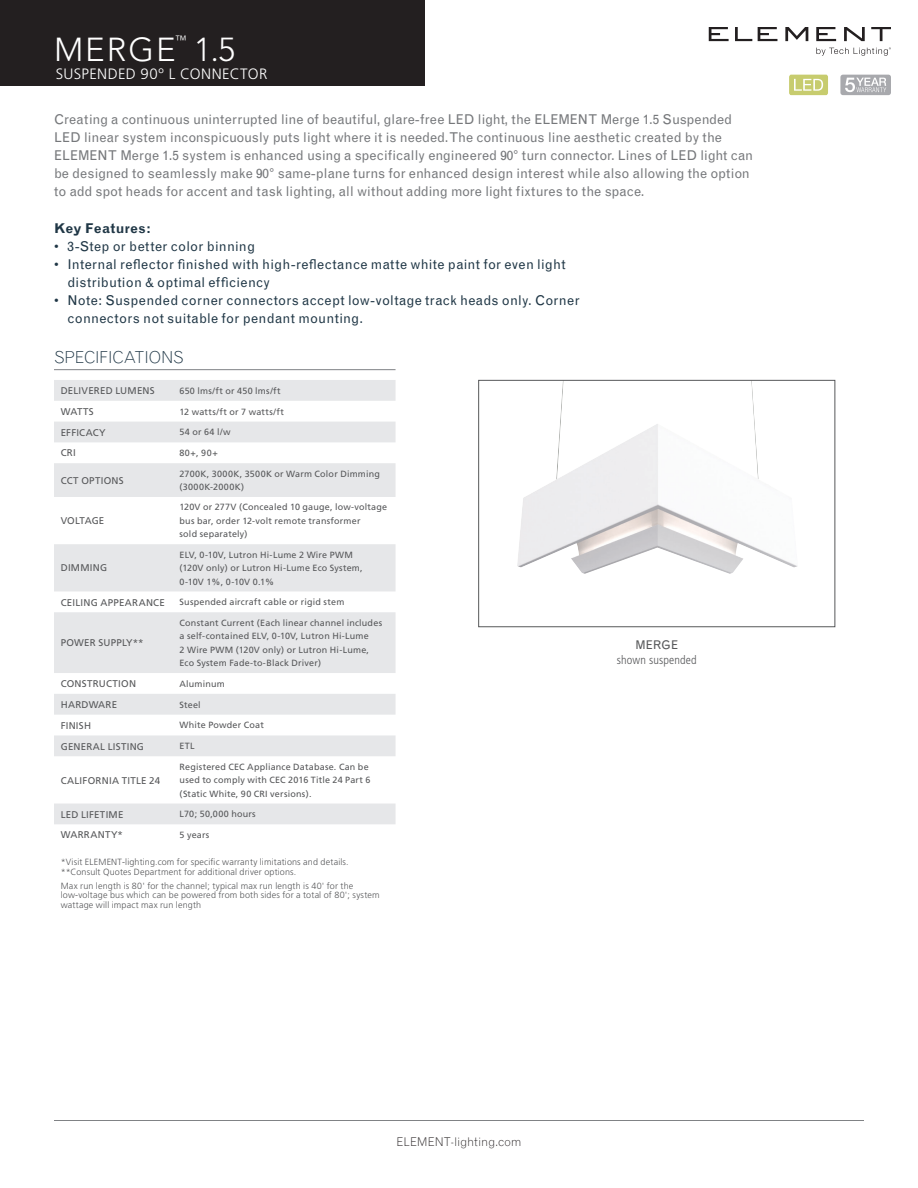
<style>
.page{position:relative;width:918px;height:1188px;background:#fff}
.page>*{position:absolute;margin:0;border:0;box-sizing:border-box;transform-origin:0 0}
.t1{font:300 33px "Avenir";letter-spacing:.06em;color:#fff}
.Spec_Header{font:300 16.5px "Grotesque";letter-spacing:-.015em;color:#203746}
.t2{font:300 15px "Frutiger";letter-spacing:.025em;color:#fff}
.t3{font:13.5px/18px "Grotesque";letter-spacing:-.005em;color:#76787b}
.t4{font:13.5px/18px "Grotesque";letter-spacing:.02em;color:#203746}
.t5{font:700 13.5px "Grotesque";letter-spacing:.02em;color:#203746}
.t6{font:300 12px "Grotesque";letter-spacing:-.01em;color:#231f20}
.t7{font:300 condensed 12px "Frutiger";letter-spacing:.01em;color:#57585a}
.t8{font:12px "Grotesque";letter-spacing:.01em;color:#57585a}
.t9{font:300 12px "Avenir";color:#fff}
.t10{font:9.75px "Frutiger";letter-spacing:.025em;color:#57585a}
.t11{font:9.75px "Frutiger";color:#57585a}
.Spec_Descriptions{font:9px/13.5px "Frutiger";letter-spacing:.02em;color:#57585a}
.t12{font:300 9px/9.8px "Frutiger";letter-spacing:.015em;color:#57585a}
</style>
<div class="page">
<div style="left:0;top:0;width:425px;height:86px;background:#231f20"></div>
<hr style="left:54px;top:1120px;width:810px;height:1px;background:#808285">
<div style="left:840px;top:75px;width:51px;height:20px;background:#a8a9ad;border-radius:3px"></div>
<svg style="left:845px;top:78px;width:41px;height:14px"></svg>
<div style="left:789px;top:75px;width:39px;height:20px;background:#c7cc6e;border-radius:2px"></div>
<svg style="left:794px;top:79px;width:29px;height:12px"></svg>
<svg style="left:709px;top:27px;width:20px;height:14px"></svg>
<svg style="left:735px;top:27px;width:17px;height:14px"></svg>
<svg style="left:758px;top:27px;width:19px;height:14px"></svg>
<svg style="left:785px;top:27px;width:23px;height:14px"></svg>
<svg style="left:816px;top:27px;width:20px;height:14px"></svg>
<svg style="left:844px;top:27px;width:21px;height:14px"></svg>
<svg style="left:871px;top:27px;width:20px;height:14px"></svg>
<svg style="left:816px;top:47px;width:75px;height:9px"></svg>
<img style="left:517px;top:382px;width:280px;height:192px">
<div style="left:478px;top:380px;width:357px;height:247px;border:1px solid #57585a"></div>
<svg style="left:54px;top:380px;width:342px;height:444px;fill:#e6e7e9"></svg>
<hr style="left:54px;top:369px;width:342px;height:1px;background:#808285">
<h1 class="t1" style="left:54px;top:31px;width:123px">MERGE</h1>
<h3 class="t9" style="left:175px;top:33px;width:13px">™</h3>
<h1 class="t1" style="left:194px;top:31px;width:43px">1.5</h1>
<h3 class="t2" style="left:56px;top:65px;width:213px">SUSPENDED 90º L CONNECTOR</h3>
<p class="t3" style="left:54px;top:110px;width:701px">Creating a continuous uninterrupted line of beautiful, glare-free LED light, the ELEMENT Merge 1.5 Suspended LED linear system inconspicuously puts light where it is needed. The continuous line aesthetic created by the ELEMENT Merge 1.5 system is enhanced using a specifically engineered 90° turn connector. Lines of LED light can be designed to seamlessly make 90° same-plane turns for enhanced design interest while also allowing the option to add spot heads for accent and task lighting, all without adding more light fixtures to the space.</p>
<p class="t5" style="left:54px;top:220px;width:98px">Key Features:</p>
<p class="t4" style="left:54px;top:237px;width:203px">• 3-Step or better color binning</p>
<p class="t4" style="left:68px;top:255px;width:500px;text-indent:-14px">• Internal reflector finished with high-reflectance matte white paint for even light distribution &amp; optimal efficiency</p>
<p class="t4" style="left:68px;top:291px;width:514px;text-indent:-14px">• Note: Suspended corner connectors accept low-voltage track heads only. Corner connectors not suitable for pendant mounting.</p>
<p class="Spec_Header" style="left:54px;top:347px;width:131px">SPECIFICATIONS</p>
<p class="t10" style="left:61px;top:385px;width:96px">DELIVERED LUMENS</p>
<p class="Spec_Descriptions" style="left:180px;top:384px;width:103px">650 lms/ft or 450 lms/ft</p>
<p class="t10" style="left:61px;top:406px;width:35px">WATTS</p>
<p class="Spec_Descriptions" style="left:180px;top:405px;width:106px">12 watts/ft or 7 watts/ft</p>
<p class="t10" style="left:61px;top:427px;width:47px">EFFICACY</p>
<p class="Spec_Descriptions" style="left:180px;top:426px;width:53px">54 or 64 l/w</p>
<p class="t10" style="left:61px;top:447px;width:17px">CRI</p>
<p class="Spec_Descriptions" style="left:180px;top:446px;width:40px">80+, 90+</p>
<p class="t10" style="left:61px;top:475px;width:65px">CCT OPTIONS</p>
<p class="Spec_Descriptions" style="left:180px;top:467px;width:202px">2700K, 3000K, 3500K or Warm Color Dimming (3000K-2000K)</p>
<p class="t11" style="left:61px;top:515px;width:45px">VOLTAGE</p>
<p class="Spec_Descriptions" style="left:180px;top:501px;width:209px">120V or 277V (Concealed 10 gauge, low-voltage bus bar, order 12-volt remote transformer<br>sold separately)</p>
<p class="t10" style="left:61px;top:562px;width:48px">DIMMING</p>
<p class="Spec_Descriptions" style="left:180px;top:548px;width:185px">ELV, 0-10V, Lutron Hi-Lume 2 Wire PWM (120V only) or Lutron Hi-Lume Eco System,<br>0-10V 1%, 0-10V 0.1%</p>
<p class="t10" style="left:61px;top:596px;width:106px">CEILING APPEARANCE</p>
<p class="Spec_Descriptions" style="left:180px;top:595px;width:166px">Suspended aircraft cable or rigid stem</p>
<p class="t10" style="left:61px;top:637px;width:84px">POWER SUPPLY**</p>
<p class="Spec_Descriptions" style="left:180px;top:616px;width:204px">Constant Current (Each linear channel includes a self-contained ELV, 0-10V, Lutron Hi-Lume<br>2 Wire PWM (120V only) or Lutron Hi-Lume, Eco System Fade-to-Black Driver)</p>
<p class="t10" style="left:61px;top:678px;width:77px">CONSTRUCTION</p>
<p class="Spec_Descriptions" style="left:180px;top:677px;width:47px">Aluminum</p>
<p class="t10" style="left:61px;top:699px;width:58px">HARDWARE</p>
<p class="Spec_Descriptions" style="left:180px;top:698px;width:23px">Steel</p>
<p class="t10" style="left:61px;top:720px;width:32px">FINISH</p>
<p class="Spec_Descriptions" style="left:180px;top:719px;width:86px">White Powder Coat</p>
<p class="t10" style="left:61px;top:740px;width:85px">GENERAL LISTING</p>
<p class="Spec_Descriptions" style="left:180px;top:739px;width:17px">ETL</p>
<p class="t10" style="left:61px;top:774px;width:101px">CALIFORNIA TITLE 24</p>
<p class="Spec_Descriptions" style="left:180px;top:760px;width:192px">Registered CEC Appliance Database. Can be used to comply with CEC 2016 Title 24 Part 6 (Static White, 90 CRI versions).</p>
<p class="t10" style="left:61px;top:808px;width:64px">LED LIFETIME</p>
<p class="Spec_Descriptions" style="left:180px;top:807px;width:78px">L70; 50,000 hours</p>
<p class="t10" style="left:61px;top:829px;width:64px">WARRANTY*</p>
<p class="Spec_Descriptions" style="left:180px;top:828px;width:31px">5 years</p>
<p class="t12" style="left:61px;top:858px;width:289px">*Visit ELEMENT-lighting.com for specific warranty limitations and details. **Consult Quotes Department for additional driver options.</p>
<p class="t12" style="left:61px;top:881px;width:320px">Max run length is 80' for the channel; typical max run length is 40' for the low-voltage bus which can be powered from both sides for a total of 80'; system wattage will impact max run length</p>
<h3 class="t6" style="left:397px;top:1134px;width:126px">ELEMENT-lighting.com</h3>
<p class="t8" style="left:635px;top:638px;width:44px">MERGE</p>
<p class="t7" style="left:617px;top:653px;width:81px">shown suspended</p>
</div>
